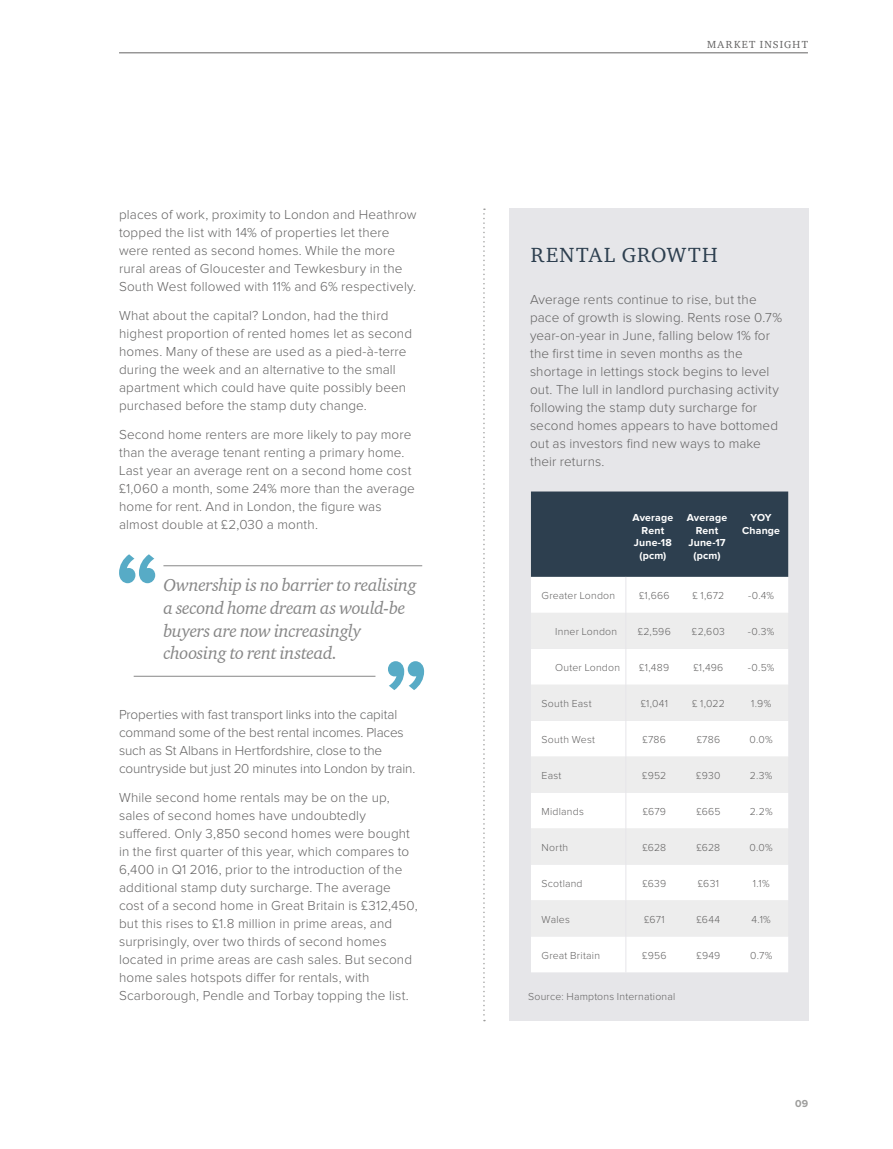
<style>
.page{position:relative;width:893px;height:1149px;background:#fff}
.page>*{position:absolute;margin:0;border:0;box-sizing:border-box;transform-origin:0 0}
.t1{font:21px "Charter ITC Regu OS";letter-spacing:.065em;color:#2d3f4f}
.t2{font:18px/22.5px "Charter ITC Regu Ital OS";letter-spacing:-.02em;color:#878787}
.t3{font:300 13.5px/18px "Proxima Nova";letter-spacing:.01em;color:#646363}
.t4{font:300 13.5px/18px "Proxima Nova";letter-spacing:-.01em;color:#646363}
.t5{font:300 10.5px "Proxima Nova";letter-spacing:.02em;color:#646363}
.t6{font:700 10.5px/12.6px "Proxima Nova";letter-spacing:.015em;color:#fff;text-align:center}
.t7{font:10.5px "Charter ITC Regu OS";letter-spacing:.125em;color:#646363}
.t8{font:700 10.5px "Proxima Nova";color:#9d9d9c}
</style>
<div class="page">
<hr style="left:119px;top:53px;width:689px;height:1px;background:#646363">
<div style="left:509px;top:208px;width:299px;height:812px;background:#e6e6e9"></div>
<div style="left:531px;top:491px;width:257px;height:85px;background:#2d3f4f"></div>
<div style="left:531px;top:576px;width:257px;height:396px;background:#fff"></div>
<svg style="left:531px;top:612px;width:257px;height:324px"></svg>
<hr style="left:625px;top:576px;width:1px;height:36px;background:#e6e5e9">
<hr style="left:625px;top:612px;width:1px;height:36px;background:#e6e5e9">
<hr style="left:625px;top:648px;width:1px;height:36px;background:#e6e5e9">
<hr style="left:625px;top:684px;width:1px;height:36px;background:#e6e5e9">
<hr style="left:625px;top:720px;width:1px;height:36px;background:#e6e5e9">
<hr style="left:625px;top:756px;width:1px;height:36px;background:#e6e5e9">
<hr style="left:625px;top:792px;width:1px;height:36px;background:#e6e5e9">
<hr style="left:625px;top:828px;width:1px;height:36px;background:#e6e5e9">
<hr style="left:625px;top:864px;width:1px;height:36px;background:#e6e5e9">
<hr style="left:625px;top:900px;width:1px;height:36px;background:#e6e5e9">
<hr style="left:625px;top:936px;width:1px;height:36px;background:#e6e5e9">
<svg style="left:483px;top:208px;width:2px;height:812px"></svg>
<hr style="left:163px;top:565px;width:259px;height:1px;background:#878787">
<hr style="left:134px;top:675px;width:241px;height:1px;background:#878787">
<svg style="left:119px;top:554px;width:36px;height:29px"></svg>
<svg style="left:388px;top:661px;width:36px;height:29px"></svg>
<p class="t3" style="left:119px;top:206px;width:299px">places of work, proximity to London and Heathrow topped the list with 14% of properties let there were rented as second homes. While the more rural areas of Gloucester and Tewkesbury in the South West followed with 11% and 6% respectively.</p>
<p class="t3" style="left:119px;top:307px;width:294px">What about the capital? London, had the third highest proportion of rented homes let as second homes. Many of these are used as a pied-à-terre during the week and an alternative to the small apartment which could have quite possibly been purchased before the stamp duty change.</p>
<p class="t3" style="left:119px;top:425px;width:297px">Second home renters are more likely to pay more than the average tenant renting a primary home.<br>Last year an average rent on a second home cost £1,060 a month, some 24% more than the average home for rent. And in London, the figure was almost double at £2,030 a month.</p>
<h2 class="t2" style="left:163px;top:573px;width:255px">Ownership is no barrier to realising a second home dream as would-be buyers are now increasingly choosing to rent instead.</h2>
<p class="t4" style="left:119px;top:706px;width:298px">Properties with fast transport links into the capital command some of the best rental incomes. Places such as St Albans in Hertfordshire, close to the countryside but just 20 minutes into London by train.</p>
<p class="t3" style="left:119px;top:789px;width:300px">While second home rentals may be on the up, sales of second homes have undoubtedly suffered. Only 3,850 second homes were bought in the first quarter of this year, which compares to 6,400 in Q1 2016, prior to the introduction of the additional stamp duty surcharge. The average cost of a second home in Great Britain is £312,450, but this rises to £1.8 million in prime areas, and surprisingly, over two thirds of second homes located in prime areas are cash sales. But second home sales hotspots differ for rentals, with Scarborough, Pendle and Torbay topping the list.</p>
<p class="t7" style="left:707px;top:38px;width:102px">MARKET INSIGHT</p>
<h1 class="t1" style="left:531px;top:242px;width:188px">RENTAL GROWTH</h1>
<p class="t3" style="left:530px;top:291px;width:254px">Average rents continue to rise, but the pace of growth is slowing. Rents rose 0.7% year-on-year in June, falling below 1% for the first time in seven months as the shortage in lettings stock begins to level out. The lull in landlord purchasing activity following the stamp duty surcharge for second homes appears to have bottomed out as investors find new ways to make their returns.</p>
<p class="t6" style="left:633px;top:511px;width:42px">Average<br>Rent<br>June-18 (pcm)</p>
<p class="t6" style="left:687px;top:511px;width:42px">Average<br>Rent<br>June-17 (pcm)</p>
<p class="t6" style="left:742px;top:511px;width:39px">YOY<br>Change</p>
<p class="t5" style="left:542px;top:590px;width:75px">Greater London</p>
<p class="t5" style="left:639px;top:590px;width:32px">£1,666</p>
<p class="t5" style="left:692px;top:590px;width:34px">£ 1,672</p>
<p class="t5" style="left:748px;top:590px;width:27px">-0.4%</p>
<p class="t5" style="left:555px;top:626px;width:63px">Inner London</p>
<p class="t5" style="left:638px;top:626px;width:35px">£2,596</p>
<p class="t5" style="left:692px;top:626px;width:35px">£2,603</p>
<p class="t5" style="left:748px;top:626px;width:28px">-0.3%</p>
<p class="t5" style="left:555px;top:662px;width:66px">Outer London</p>
<p class="t5" style="left:639px;top:662px;width:31px">£1,489</p>
<p class="t5" style="left:693px;top:662px;width:31px">£1,496</p>
<p class="t5" style="left:748px;top:662px;width:28px">-0.5%</p>
<p class="t5" style="left:542px;top:698px;width:51px">South East</p>
<p class="t5" style="left:641px;top:698px;width:29px">£1,041</p>
<p class="t5" style="left:692px;top:698px;width:34px">£ 1,022</p>
<p class="t5" style="left:751px;top:698px;width:22px">1.9%</p>
<p class="t5" style="left:542px;top:734px;width:55px">South West</p>
<p class="t5" style="left:643px;top:734px;width:25px">£786</p>
<p class="t5" style="left:697px;top:734px;width:25px">£786</p>
<p class="t5" style="left:750px;top:734px;width:25px">0.0%</p>
<p class="t5" style="left:542px;top:770px;width:21px">East</p>
<p class="t5" style="left:642px;top:770px;width:26px">£952</p>
<p class="t5" style="left:696px;top:770px;width:26px">£930</p>
<p class="t5" style="left:750px;top:770px;width:24px">2.3%</p>
<p class="t5" style="left:542px;top:806px;width:44px">Midlands</p>
<p class="t5" style="left:643px;top:806px;width:25px">£679</p>
<p class="t5" style="left:696px;top:806px;width:26px">£665</p>
<p class="t5" style="left:750px;top:806px;width:24px">2.2%</p>
<p class="t5" style="left:542px;top:842px;width:28px">North</p>
<p class="t5" style="left:642px;top:842px;width:25px">£628</p>
<p class="t5" style="left:697px;top:842px;width:25px">£628</p>
<p class="t5" style="left:750px;top:842px;width:25px">0.0%</p>
<p class="t5" style="left:542px;top:878px;width:43px">Scotland</p>
<p class="t5" style="left:642px;top:878px;width:25px">£639</p>
<p class="t5" style="left:698px;top:878px;width:23px">£631</p>
<p class="t5" style="left:753px;top:878px;width:18px">1.1%</p>
<p class="t5" style="left:542px;top:914px;width:30px">Wales</p>
<p class="t5" style="left:644px;top:914px;width:22px">£671</p>
<p class="t5" style="left:697px;top:914px;width:25px">£644</p>
<p class="t5" style="left:752px;top:914px;width:21px">4.1%</p>
<p class="t5" style="left:542px;top:949px;width:60px">Great Britain</p>
<p class="t5" style="left:642px;top:949px;width:26px">£956</p>
<p class="t5" style="left:696px;top:949px;width:25px">£949</p>
<p class="t5" style="left:750px;top:949px;width:24px">0.7%</p>
<p class="t5" style="left:528px;top:991px;width:149px">Source: Hamptons International</p>
<p class="t8" style="left:795px;top:1096px;width:15px">09</p>
</div>
